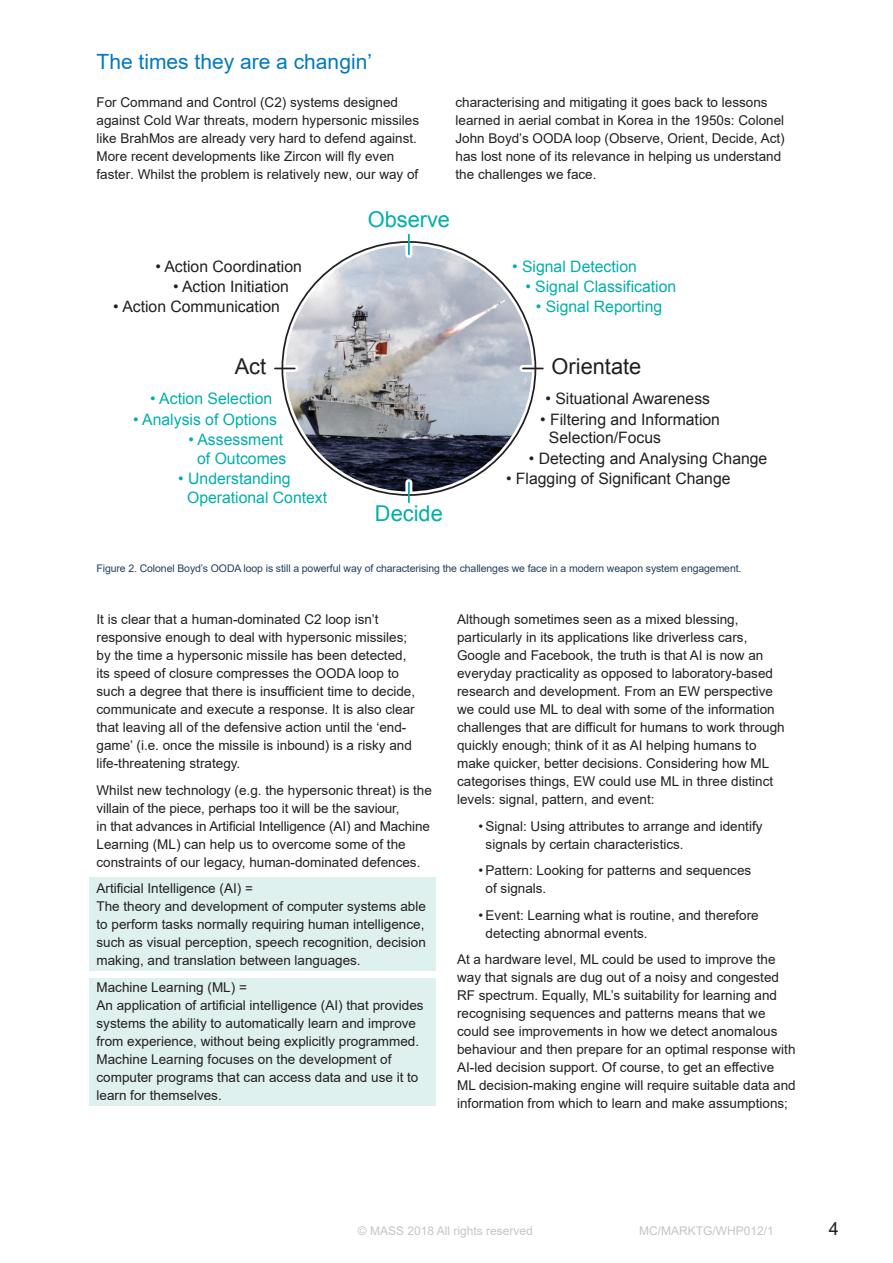
<style>
.page{position:relative;width:893px;height:1263px;background:#fff}
.page>*{position:absolute;margin:0;border:0;box-sizing:border-box;transform-origin:0 0}
.t1{font:21.75px "Arial";color:#00afaa}
.t2{font:21.75px "Arial";color:#231f20}
.Masterbodycopy{font:21px "Arial";color:#0079c1}
.t3{font:18px "Arial";color:#231f20}
.t4{font:15.75px/18.9px "Arial";color:#231f20}
.t5{font:15.75px/18.9px "Arial";color:#00afaa;text-align:center}
.Masterbodycopy-2{font:13.5px/18px "Arial";color:#231f20}
.Header_style{font:12px "Arial";color:#c3c5c7}
.Mastersmallbluetextl{font:10.5px "Arial";letter-spacing:-.01em;color:#23405f}
</style>
<div class="page">
<div style="left:89px;top:877px;width:347px;height:93px;background:#dff1ee"></div>
<div style="left:89px;top:978px;width:347px;height:128px;background:#dff1ee"></div>
<img style="left:274px;top:246px;width:270px;height:244px">
<div style="left:405px;top:234px;width:7px;height:20px;background:#fff"></div>
<div style="left:405px;top:483px;width:7px;height:19px;background:#fff"></div>
<svg style="left:275px;top:365px;width:20px;height:7px"></svg>
<svg style="left:523px;top:365px;width:20px;height:7px"></svg>
<hr style="left:408px;top:234px;width:2px;height:20px;background:#00afaa">
<svg style="left:408px;top:483px;width:2px;height:19px"></svg>
<svg style="left:275px;top:368px;width:20px;height:1px"></svg>
<svg style="left:523px;top:368px;width:20px;height:1px"></svg>
<p class="Masterbodycopy" style="left:97px;top:47px;width:277px">The times they are a changin’</p>
<p class="Masterbodycopy-2" style="left:97px;top:93px;width:324px">For Command and Control (C2) systems designed against Cold War threats, modern hypersonic missiles like BrahMos are already very hard to defend against.<br>More recent developments like Zircon will fly even faster. Whilst the problem is relatively new, our way of</p>
<p class="Masterbodycopy-2" style="left:455px;top:93px;width:331px">characterising and mitigating it goes back to lessons learned in aerial combat in Korea in the 1950s: Colonel John Boyd’s OODA loop (Observe, Orient, Decide, Act) has lost none of its relevance in helping us understand the challenges we face.</p>
<p class="t4" style="left:155px;top:257px;width:148px">• Action Coordination</p>
<p class="t4" style="left:173px;top:277px;width:117px">• Action Initiation</p>
<p class="t4" style="left:113px;top:297px;width:168px">• Action Communication</p>
<p class="t1" style="left:368px;top:205px;width:84px">Observe</p>
<p class="t5" style="left:512px;top:257px;width:126px">• Signal Detection</p>
<p class="t5" style="left:525px;top:277px;width:152px">• Signal Classification</p>
<p class="t5" style="left:536px;top:297px;width:128px">• Signal Reporting</p>
<p class="t2" style="left:235px;top:352px;width:33px">Act</p>
<p class="t2" style="left:552px;top:352px;width:91px">Orientate</p>
<p class="t5" style="left:150px;top:389px;width:124px">• Action Selection</p>
<p class="t5" style="left:133px;top:409px;width:145px">• Analysis of Options</p>
<p class="t5" style="left:188px;top:430px;width:100px">• Assessment of Outcomes</p>
<p class="t5" style="left:187px;top:469px;width:142px;text-align:left;text-indent:-9px">• Understanding<br>Operational Context</p>
<p class="t1" style="left:375px;top:498px;width:69px">Decide</p>
<p class="t4" style="left:545px;top:389px;width:166px">• Situational Awareness</p>
<p class="t4" style="left:549px;top:409px;width:173px;text-indent:-9px">• Filtering and Information<br>Selection/Focus</p>
<p class="t4" style="left:529px;top:448px;width:240px">• Detecting and Analysing Change</p>
<p class="t4" style="left:506px;top:469px;width:226px">• Flagging of Significant Change</p>
<p class="Mastersmallbluetextl" style="left:97px;top:561px;width:646px">Figure 2. Colonel Boyd’s OODA loop is still a powerful way of characterising the challenges we face in a modern weapon system engagement.</p>
<p class="Masterbodycopy-2" style="left:97px;top:610px;width:320px">It is clear that a human-dominated C2 loop isn’t responsive enough to deal with hypersonic missiles; by the time a hypersonic missile has been detected, its speed of closure compresses the OODA loop to such a degree that there is insufficient time to decide, communicate and execute a response. It is also clear that leaving all of the defensive action until the ‘end&shy;game’ (i.e. once the missile is inbound) is a risky and life-threatening strategy.</p>
<p class="Masterbodycopy-2" style="left:97px;top:781px;width:337px">Whilst new technology (e.g. the hypersonic threat) is the villain of the piece, perhaps too it will be the saviour,<br>in that advances in Artificial Intelligence (AI) and Machine Learning (ML) can help us to overcome some of the constraints of our legacy, human-dominated defences.</p>
<p class="Masterbodycopy-2" style="left:97px;top:879px;width:331px">Artificial Intelligence (AI) =<br>The theory and development of computer systems able to perform tasks normally requiring human intelligence, such as visual perception, speech recognition, decision making, and translation between languages.</p>
<p class="Masterbodycopy-2" style="left:97px;top:978px;width:329px">Machine Learning (ML) =<br>An application of artificial intelligence (AI) that provides systems the ability to automatically learn and improve from experience, without being explicitly programmed.<br>Machine Learning focuses on the development of computer programs that can access data and use it to learn for themselves.</p>
<p class="Masterbodycopy-2" style="left:457px;top:610px;width:329px">Although sometimes seen as a mixed blessing, particularly in its applications like driverless cars, Google and Facebook, the truth is that AI is now an everyday practicality as opposed to laboratory-based research and development. From an EW perspective we could use ML to deal with some of the information challenges that are difficult for humans to work through quickly enough; think of it as AI helping humans to make quicker, better decisions. Considering how ML categorises things, EW could use ML in three distinct levels: signal, pattern, and event:</p>
<p class="Masterbodycopy-2" style="left:486px;top:817px;width:278px;text-indent:-7px">• Signal: Using attributes to arrange and identify signals by certain characteristics.</p>
<p class="Masterbodycopy-2" style="left:486px;top:861px;width:267px;text-indent:-7px">• Pattern: Looking for patterns and sequences of signals.</p>
<p class="Masterbodycopy-2" style="left:486px;top:906px;width:275px;text-indent:-7px">• Event: Learning what is routine, and therefore detecting abnormal events.</p>
<p class="Masterbodycopy-2" style="left:457px;top:950px;width:340px">At a hardware level, ML could be used to improve the way that signals are dug out of a noisy and congested RF spectrum. Equally, ML’s suitability for learning and recognising sequences and patterns means that we could see improvements in how we detect anomalous behaviour and then prepare for an optimal response with AI-led decision support. Of course, to get an effective ML decision-making engine will require suitable data and information from which to learn and make assumptions;</p>
<p class="Header_style" style="left:358px;top:1223px;width:176px">© MASS 2018 All rights reserved</p>
<p class="Header_style" style="left:639px;top:1223px;width:136px">MC/MARKTG/WHP012/1</p>
<p class="t3" style="left:829px;top:1217px;width:12px">4</p>
</div>
